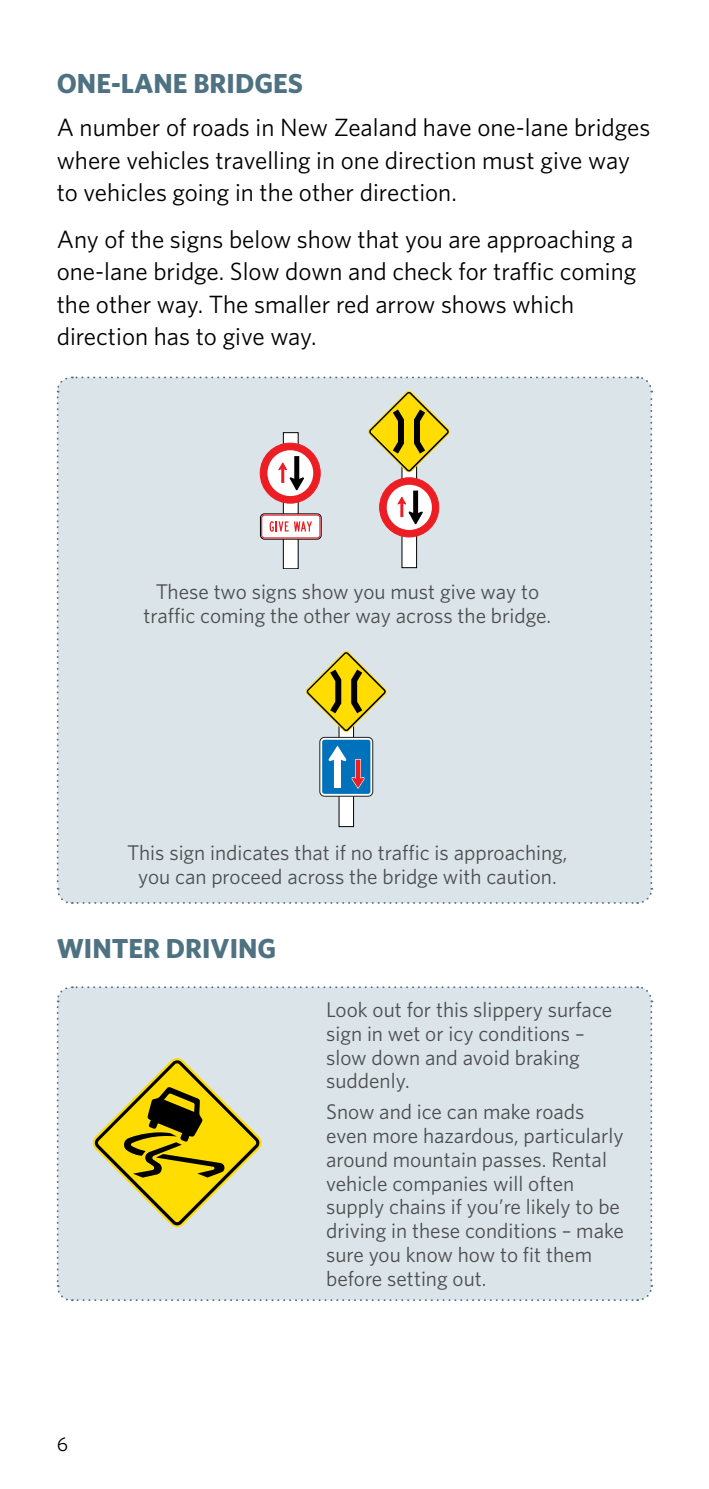
<style>
.page{position:relative;width:709px;height:1489px;background:#fff}
.page>*{position:absolute;margin:0;border:0;box-sizing:border-box;transform-origin:0 0}
.t1{font:700 27.5px "Whitney";color:#4e7282}
.t2{font:25px/32.5px "Whitney";color:#000}
.t3{font:21.25px/23.8px "Whitney";color:#4d4d4f;text-align:center}
.t4{font:20px "Whitney";color:#000}
</style>
<div class="page">
<svg style="left:56px;top:376px;width:597px;height:528px;background:#d8dfe0"></svg>
<svg style="left:56px;top:986px;width:597px;height:315px;background:#d6ded5"></svg>
<p class="t1" style="left:57px;top:65px;width:248px">ON E-LAN E BRIDGES</p>
<p class="t2" style="left:57px;top:110px;width:595px">A number of roads in New Zealand have one-lane bridges where vehicles travelling in one direction must give way to vehicles going in the other direction.</p>
<p class="t2" style="left:57px;top:222px;width:581px">Any of the signs below show that you are approaching a one-lane bridge. Slow down and check for traffic coming the other way. The smaller red arrow shows which direction has to give way.</p>
<p class="t3" style="left:144px;top:579px;width:409px">These two signs show you must give way to traffic coming the other way across the bridge.</p>
<p class="t3" style="left:127px;top:840px;width:442px">This sign indicates that if no traffic is approaching, you can proceed across the bridge with caution.</p>
<p class="t1" style="left:57px;top:930px;width:200px">WINTER DRIVING</p>
<p class="t3" style="left:326px;top:997px;width:287px;text-align:left">Look out for this slippery surface sign in wet or icy conditions – slow down and avoid braking suddenly.</p>
<p class="t3" style="left:326px;top:1099px;width:299px;text-align:left">Snow and ice can make roads even more hazardous, particularly around mountain passes. Rental vehicle companies will often supply chains if you’re likely to be driving in these conditions – make sure you know how to fit them before setting out.</p>
<p class="t4" style="left:57px;top:1430px;width:13px">6</p>
</div>
